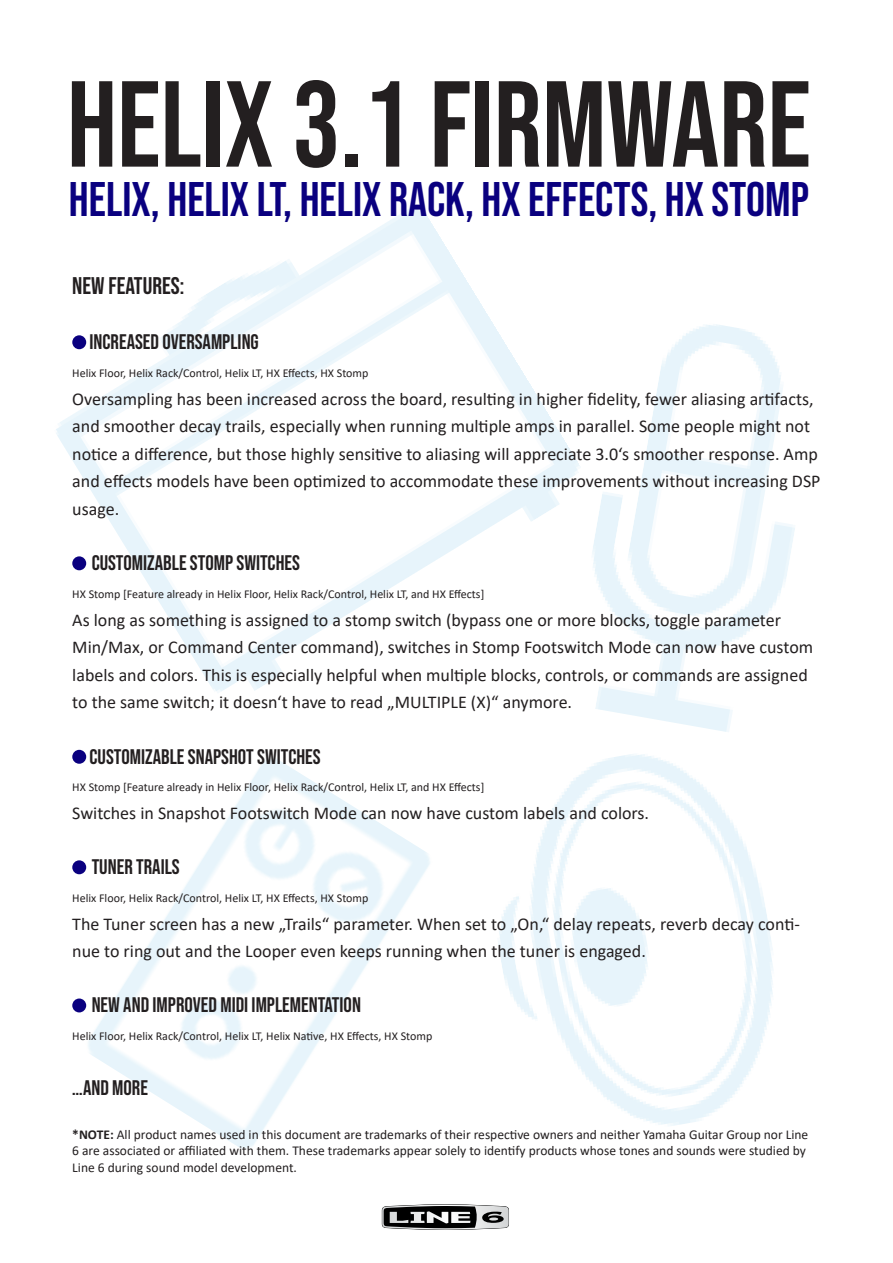
<style>
.page{position:relative;width:893px;height:1263px;background:#fff}
.page>*{position:absolute;margin:0;border:0;box-sizing:border-box;transform-origin:0 0}
.t1{font:121.95px "Bebas Neue";color:#231f20}
.t2{font:48.3px "Bebas Neue";color:#0a007f}
.t3{font:24px "Bebas Neue";color:#231f20}
.t4{font:21px "Bebas Neue";color:#231f20}
.t5{font:18px/27.6px "Calibri";color:#231f20}
.t6{font:13.5px/16.2px "Calibri";color:#231f20}
.t7{font:12px "Calibri";color:#231f20}
.s1{font-weight:700}
</style>
<div class="page">
<img style="left:73px;top:749px;width:345px;height:400px">
<img style="left:56px;top:208px;width:418px;height:484px">
<img style="left:418px;top:755px;width:355px;height:371px">
<img style="left:465px;top:292px;width:330px;height:463px">
<svg style="left:382px;top:1204px;width:127px;height:26px;background:#747474"></svg>
<div style="left:72px;top:335px;width:14px;height:14px;background:#0a007f;border-radius:50%"></div>
<div style="left:72px;top:556px;width:14px;height:14px;background:#0a007f;border-radius:50%"></div>
<div style="left:72px;top:750px;width:14px;height:14px;background:#0a007f;border-radius:50%"></div>
<div style="left:72px;top:860px;width:14px;height:14px;background:#0a007f;border-radius:50%"></div>
<div style="left:72px;top:998px;width:14px;height:14px;background:#0a007f;border-radius:50%"></div>
<h1 class="t1" style="left:67px;top:55px;width:745px">HELIX 3.1 FIRMWARE</h1>
<h2 class="t2" style="left:69px;top:172px;width:741px">HELIX, HELIX LT, HELIX RACK, HX EFFECTS, HX STOMP</h2>
<p class="t3" style="left:72px;top:272px;width:113px">NEW FEATURES:</p>
<p class="t4" style="left:90px;top:330px;width:171px">INCREASED OVERSAMPLING</p>
<p class="t7" style="left:72px;top:365px;width:298px">Helix Floor, Helix Rack/Control, Helix LT, HX Effects, HX Stomp</p>
<p class="t5" style="left:72px;top:384px;width:750px">Oversampling has been increased across the board, resulting in higher fidelity, fewer aliasing artifacts, and smoother decay trails, especially when running multiple amps in parallel. Some people might not notice a difference, but those highly sensitive to aliasing will appreciate 3.0‘s smoother response. Amp and effects models have been optimized to accommodate these improvements without increasing DSP usage.</p>
<p class="t4" style="left:92px;top:551px;width:210px">CUSTOMIZABLE STOMP SWITCHES</p>
<p class="t7" style="left:72px;top:586px;width:414px">HX Stomp [Feature already in Helix Floor, Helix Rack/Control, Helix LT, and HX Effects]</p>
<p class="t5" style="left:72px;top:605px;width:742px">As long as something is assigned to a stomp switch (bypass one or more blocks, toggle parameter Min/Max, or Command Center command), switches in Stomp Footswitch Mode can now have custom labels and colors. This is especially helpful when multiple blocks, controls, or commands are assigned to the same switch; it doesn‘t have to read „MULTIPLE (X)“ anymore.</p>
<p class="t4" style="left:90px;top:744px;width:233px">CUSTOMIZABLE SNAPSHOT SWITCHES</p>
<p class="t7" style="left:72px;top:779px;width:414px">HX Stomp [Feature already in Helix Floor, Helix Rack/Control, Helix LT, and HX Effects]</p>
<p class="t5" style="left:72px;top:799px;width:578px">Switches in Snapshot Footswitch Mode can now have custom labels and colors.</p>
<p class="t4" style="left:92px;top:855px;width:90px">TUNER TRAILS</p>
<p class="t7" style="left:72px;top:889px;width:298px">Helix Floor, Helix Rack/Control, Helix LT, HX Effects, HX Stomp</p>
<p class="t5" style="left:72px;top:909px;width:729px">The Tuner screen has a new „Trails“ parameter. When set to „On,“ delay repeats, reverb decay conti&shy;nue to ring out and the Looper even keeps running when the tuner is engaged.</p>
<p class="t4" style="left:92px;top:993px;width:271px">NEW AND IMPROVED MIDI IMPLEMENTATION</p>
<p class="t7" style="left:72px;top:1028px;width:362px">Helix Floor, Helix Rack/Control, Helix LT, Helix Native, HX Effects, HX Stomp</p>
<p class="t4" style="left:72px;top:1076px;width:77px">…AND MORE</p>
<p class="t6" style="left:72px;top:1126px;width:737px"><span class="s1">*NOTE:</span> All product names used in this document are trademarks of their respective owners and neither Yamaha Guitar Group nor Line<br>6 are associated or affiliated with them. These trademarks appear solely to identify products whose tones and sounds were studied by<br>Line 6 during sound model development.</p>
</div>
